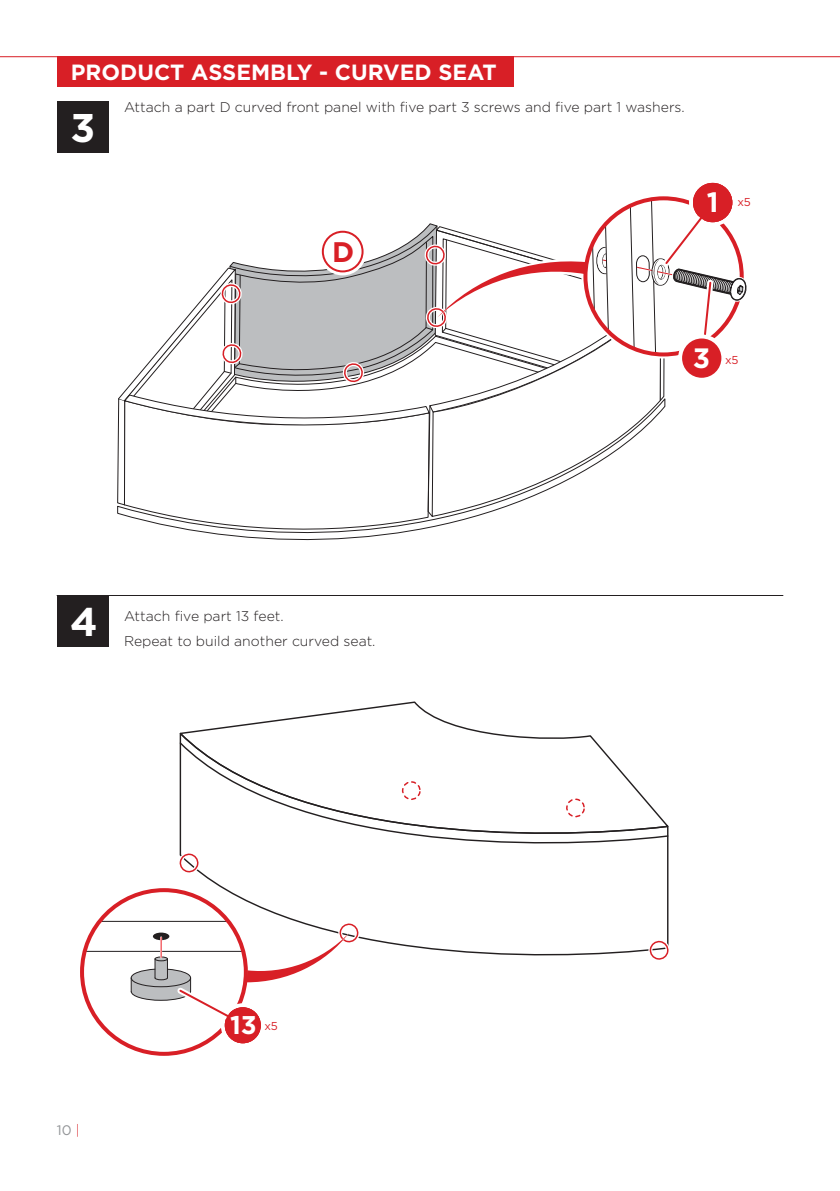
<style>
.page{position:relative;width:840px;height:1191px;background:#fff}
.page>*{position:absolute;margin:0;border:0;box-sizing:border-box;transform-origin:0 0}
.t1{font:700 40px "Gotham";color:#fff}
.t2{font:700 28.2px "Gotham";color:#d81f26}
.t3{font:700 28px "Gotham";color:#fff}
.t4{font:700 25.6px "Gotham";color:#fff}
.t5{font:700 22px "Gotham";color:#fff}
.t6{font:300 14px "Gotham";color:#231f20}
.t7{font:13.8px "Gotham";color:#939598}
.t8{font:11.4px "Gotham";color:#d81f26}
.s1{font-weight:300;color:#d81f26}
</style>
<div class="page">
<div style="left:57px;top:57px;width:456px;height:30px;background:#d81f26"></div>
<hr style="left:0;top:56px;width:839px;height:1px;background:#d81f26">
<div style="left:57px;top:101px;width:52px;height:52px;background:#231f20"></div>
<div style="left:57px;top:595px;width:51px;height:52px;background:#231f20"></div>
<hr style="left:57px;top:595px;width:725px;height:1px;background:#231f20">
<svg style="left:178px;top:731px;width:490px;height:225px"></svg>
<svg style="left:178px;top:851px;width:24px;height:23px"></svg>
<svg style="left:647px;top:939px;width:22px;height:21px"></svg>
<svg style="left:564px;top:796px;width:24px;height:23px"></svg>
<svg style="left:400px;top:779px;width:24px;height:23px"></svg>
<svg style="left:82px;top:921px;width:280px;height:126px"></svg>
<div style="left:225px;top:1007px;width:36px;height:36px;background:#d81f26;border-radius:50%"></div>
<svg style="left:238px;top:701px;width:189px;height:50px"></svg>
<svg style="left:133px;top:518px;width:297px;height:19px"></svg>
<svg style="left:117px;top:182px;width:630px;height:336px"></svg>
<h3 class="t5" style="left:71px;top:58px;width:427px">PRODUCT ASSEMBLY - CURVED SEAT</h3>
<h1 class="t1" style="left:71px;top:102px;width:26px">3</h1>
<p class="t6" style="left:124px;top:98px;width:562px">Attach a part D curved front panel with five part 3 screws and five part 1 washers.</p>
<h2 class="t2" style="left:332px;top:233px;width:24px">D</h2>
<h3 class="t3" style="left:706px;top:184px;width:13px">1</h3>
<p class="t8" style="left:737px;top:194px;width:15px">x5</p>
<h3 class="t3" style="left:692px;top:339px;width:19px">3</h3>
<p class="t8" style="left:724px;top:353px;width:15px">x5</p>
<h1 class="t1" style="left:70px;top:595px;width:29px">4</h1>
<p class="t6" style="left:124px;top:607px;width:161px">Attach five part 13 feet.</p>
<p class="t6" style="left:124px;top:632px;width:253px">Repeat to build another curved seat.</p>
<p class="t7" style="left:57px;top:1121px;width:24px">10 <span class="s1">|</span></p>
<h3 class="t4" style="left:230px;top:1008px;width:28px">13</h3>
<p class="t8" style="left:264px;top:1019px;width:15px">x5</p>
</div>
